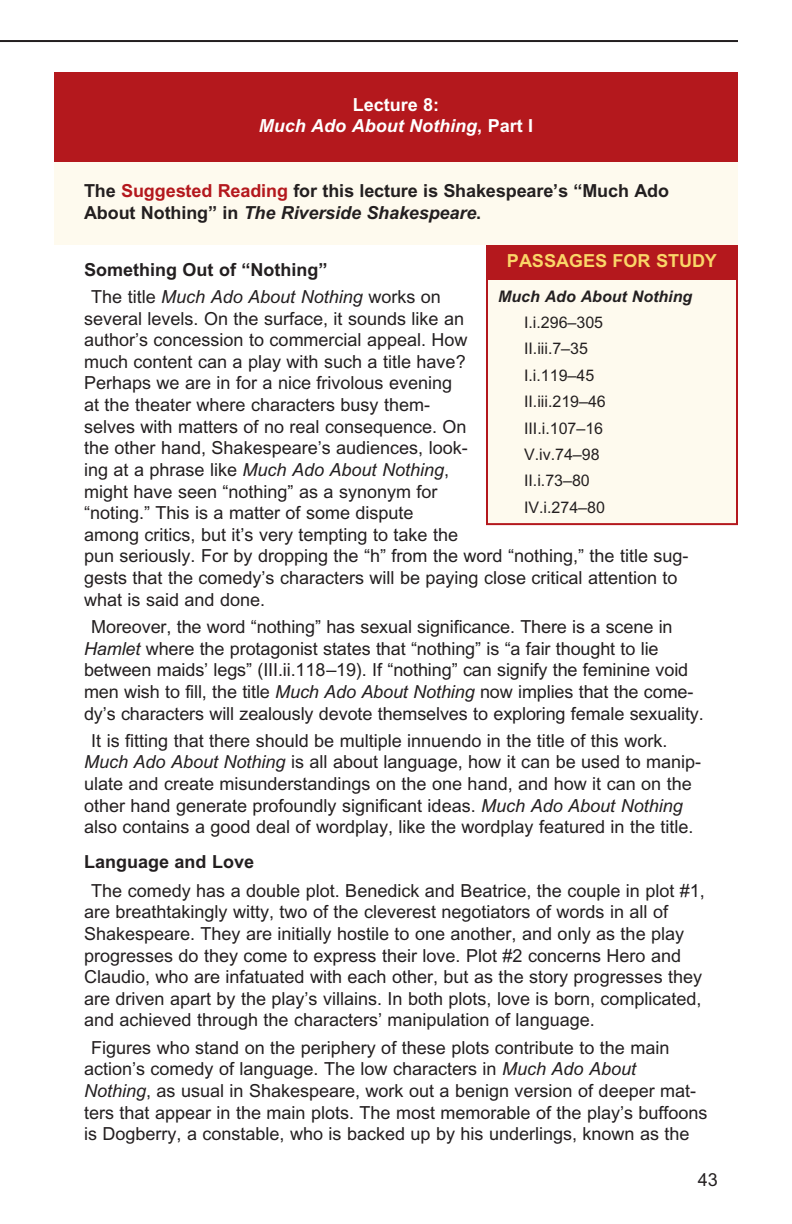
<style>
.page{position:relative;width:792px;height:1224px;background:#fff}
.page>*{position:absolute;margin:0;border:0;box-sizing:border-box;transform-origin:0 0}
.t1{font:18px/21.6px "RB Arial";color:#231f20}
.t2{font:18px "RB Arial Bold";letter-spacing:-.005em;color:#231f20}
.t3{font:18px "RB Arial Italic";color:#231f20}
.t4{font:18px "RB Arial Bold Italic";letter-spacing:-.005em;color:#231f20}
.t5{font:18px "RB Arial Bold Italic";color:#fff}
.t6{font:18px "RB Arial Bold";color:#fad668}
.t7{font:18px "RB Arial Bold";color:#fff}
.t8{font:16px/26.4px "RB Arial";color:#231f20}
.t9{font:16px "RB Arial Bold Italic";color:#231f20}
.s1{font-family:"RB Arial Bold"}
.s2{color:#b4181d}
.s3{font-family:"RB Arial"}
.s4{font-family:"RB Arial Italic"}
</style>
<div class="page">
<hr style="left:0;top:40px;width:738px;height:2px;background:#231f20">
<div style="left:488px;top:252px;width:248px;height:271px;background:#fefaee"></div>
<div style="left:486px;top:250px;width:252px;height:275px;border:2px solid #b4181d"></div>
<div style="left:486px;top:244px;width:252px;height:36px;background:#b4181d"></div>
<div style="left:54px;top:72px;width:684px;height:90px;background:#b4181d"></div>
<div style="left:54px;top:162px;width:684px;height:83px;background:#fefaee"></div>
<p class="t7" style="left:353px;top:98px;width:88px">Lecture 8:</p>
<p class="t5" style="left:259px;top:120px;width:276px">Much Ado About Nothing<span class="s1">, Part I</span></p>
<p class="t2" style="left:84px;top:184px;width:587px">The <span class="s2">Suggested Reading</span> for this lecture is Shakespeare’s “Much Ado</p>
<p class="t4" style="left:84px;top:206px;width:399px"><span class="s1">About Nothing” in</span> The Riverside Shakespeare<span class="s1">.</span></p>
<p class="t6" style="left:507px;top:254px;width:212px">PASSAGES FOR STUDY</p>
<p class="t2" style="left:84px;top:263px;width:245px">Something Out of “Nothing”</p>
<p class="t3" style="left:91px;top:290px;width:351px"><span class="s3">The title</span> Much Ado About Nothing <span class="s3">works on</span></p>
<p class="t1" style="left:84px;top:309px;width:385px">several levels. On the surface, it sounds like an author’s concession to commercial appeal. How much content can a play with such a title have?<br>Perhaps we are in for a nice frivolous evening at the theater where characters busy them&shy;selves with matters of no real consequence. On the other hand, Shakespeare’s audiences, look-</p>
<p class="t3" style="left:84px;top:463px;width:367px"><span class="s3">ing at a phrase like</span> Much Ado About Nothing<span class="s3">,</span></p>
<p class="t1" style="left:84px;top:482px;width:606px">might have seen “nothing” as a synonym for<br>“noting.” This is a matter of some dispute<br>among critics, but it’s very tempting to take the<br>pun seriously. For by dropping the “h” from the word “nothing,” the title sug&shy;gests that the comedy’s characters will be paying close critical attention to what is said and done.</p>
<p class="t1" style="left:84px;top:617px;width:621px;text-indent:7px">Moreover, the word “nothing” has sexual significance. There is a scene in <span class="s4">Hamlet</span> where the protagonist states that “nothing” is “a fair thought to lie between maids’ legs” (III.ii.118–19). If “nothing” can signify the feminine void men wish to fill, the title <span class="s4">Much Ado About Nothing</span> now implies that the come&shy;dy’s characters will zealously devote themselves to exploring female sexuality.</p>
<p class="t1" style="left:84px;top:731px;width:619px;text-indent:7px">It is fitting that there should be multiple innuendo in the title of this work.<br><span class="s4">Much Ado About Nothing</span> is all about language, how it can be used to manip&shy;ulate and create misunderstandings on the one hand, and how it can on the other hand generate profoundly significant ideas. <span class="s4">Much Ado About Nothing </span>also contains a good deal of wordplay, like the wordplay featured in the title.</p>
<p class="t2" style="left:84px;top:855px;width:171px">Language and Love</p>
<p class="t1" style="left:84px;top:881px;width:622px;text-indent:7px">The comedy has a double plot. Benedick and Beatrice, the couple in plot #1, are breathtakingly witty, two of the cleverest negotiators of words in all of Shakespeare. They are initially hostile to one another, and only as the play progresses do they come to express their love. Plot #2 concerns Hero and Claudio, who are infatuated with each other, but as the story progresses they are driven apart by the play’s villains. In both plots, love is born, complicated, and achieved through the characters’ manipulation of language.</p>
<p class="t1" style="left:84px;top:1038px;width:625px;text-indent:7px">Figures who stand on the periphery of these plots contribute to the main action’s comedy of language. The low characters in <span class="s4">Much Ado About Nothing</span>, as usual in Shakespeare, work out a benign version of deeper mat&shy;ters that appear in the main plots. The most memorable of the play’s buffoons is Dogberry, a constable, who is backed up by his underlings, known as the</p>
<p class="t9" style="left:498px;top:290px;width:196px">Much Ado About Nothing</p>
<p class="t8" style="left:524px;top:311px;width:83px">I.i.296–305<br>II.iii.7–35<br>I.i.119–45<br>II.iii.219–46<br>III.i.107–16<br>V.iv.74–98<br>II.i.73–80<br>IV.i.274–80</p>
<p class="t1" style="left:698px;top:1170px;width:22px">43</p>
</div>
